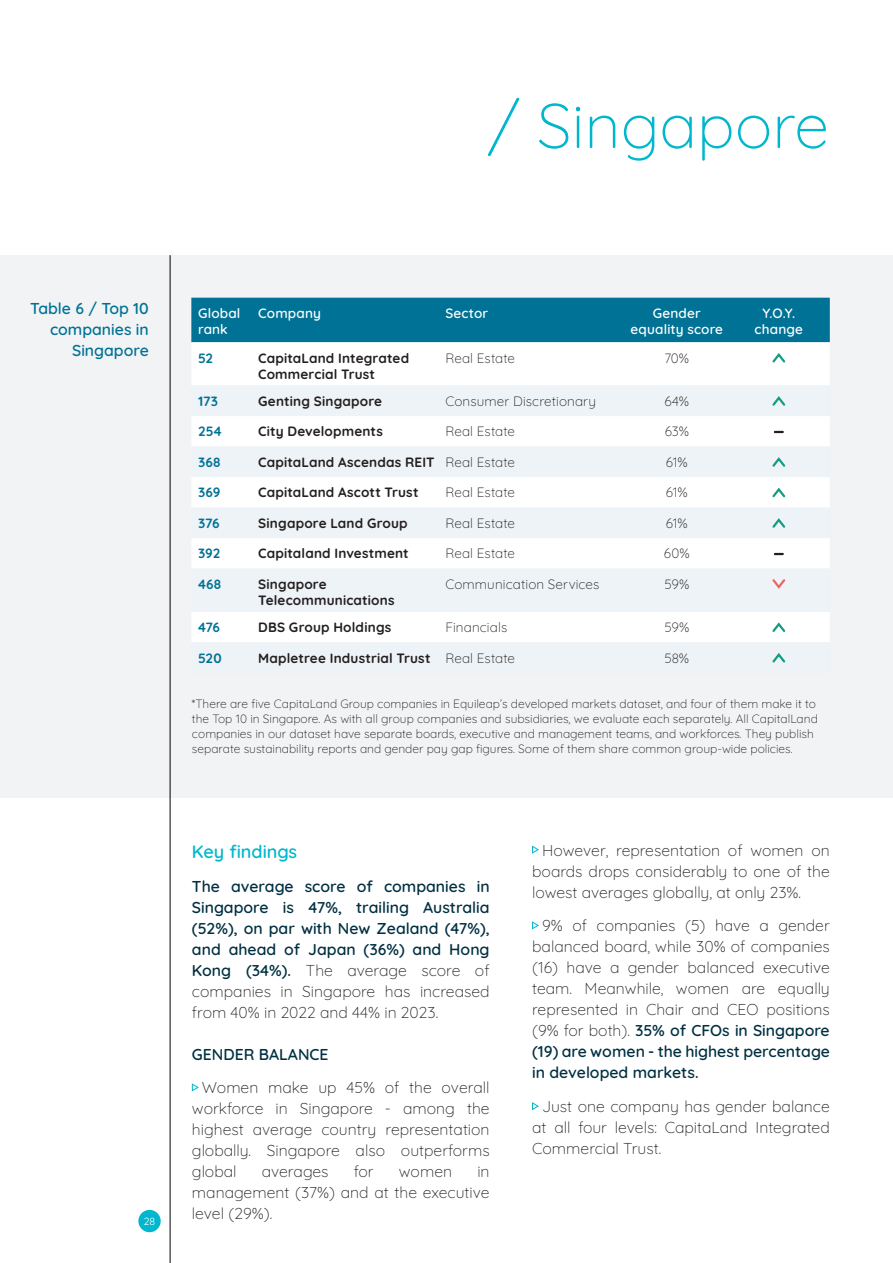
<style>
.page{position:relative;width:893px;height:1263px;background:#fff}
.page>*{position:absolute;margin:0;border:0;box-sizing:border-box;transform-origin:0 0}
.t1{font:300 63px "Quicksand";color:#00b7ce}
.t2{font:600 18px "Quicksand";color:#00b7ce}
.t3{font:300 15.75px/21px "Quicksand";color:#231f20;text-align:justify}
.t4{font:600 15.75px/21px "Quicksand";color:#003042;text-align:justify}
.t5{font:600 15.75px/21px "Quicksand";color:#007295;text-align:right}
.Table_body{font:700 13.5px/16.2px "Quicksand";letter-spacing:.015em;color:#231f20}
.Table_body-2{font:300 13.5px "Quicksand";letter-spacing:.01em;color:#231f20}
.Table_header{font:600 13.5px/16.2px "Quicksand";letter-spacing:.015em;color:#fff;text-align:center}
.Table_body-3{font:700 13.5px "Quicksand";letter-spacing:-.005em;color:#007295}
.Table_body-4{font:600 13.5px/16.2px "Quicksand";letter-spacing:.01em;color:#fff}
.t6{font:300 12px/15px "Quicksand";color:#231f20}
.t7{font:10.5px "Quicksand";color:#fff}
.s1{font-weight:300;color:#231f20}
.s2{font-weight:600;color:#003042}
</style>
<div class="page">
<div style="left:0;top:255px;width:893px;height:542px;background:#f2f3f4"></div>
<hr style="left:170px;top:255px;width:1px;height:1008px;background:#000">
<div style="left:138px;top:1210px;width:23px;height:22px;background:#00b7ce;border-radius:50%"></div>
<svg style="left:192px;top:1083px;width:7px;height:9px"></svg>
<svg style="left:532px;top:845px;width:7px;height:9px"></svg>
<svg style="left:532px;top:921px;width:7px;height:9px"></svg>
<svg style="left:532px;top:1102px;width:7px;height:9px"></svg>
<div style="left:191px;top:298px;width:639px;height:44px;background:#007295"></div>
<div style="left:191px;top:342px;width:639px;height:43px;background:#fff"></div>
<svg style="left:192px;top:416px;width:637px;height:226px;fill:#fff"></svg>
<svg style="left:770px;top:351px;width:17px;height:14px"></svg>
<svg style="left:772px;top:396px;width:14px;height:10px"></svg>
<svg style="left:775px;top:431px;width:8px;height:2px"></svg>
<svg style="left:770px;top:455px;width:17px;height:14px"></svg>
<svg style="left:770px;top:486px;width:17px;height:13px"></svg>
<svg style="left:770px;top:516px;width:17px;height:14px"></svg>
<svg style="left:775px;top:553px;width:8px;height:2px"></svg>
<svg style="left:770px;top:577px;width:17px;height:14px"></svg>
<svg style="left:770px;top:620px;width:17px;height:14px"></svg>
<svg style="left:772px;top:653px;width:14px;height:10px"></svg>
<p class="t1" style="left:488px;top:77px;width:343px">/ Singapore</p>
<p class="t5" style="left:30px;top:297px;width:120px">Table 6 / Top 10 companies in<br>Singapore</p>
<p class="t7" style="left:144px;top:1213px;width:13px">28</p>
<p class="Table_body-4" style="left:198px;top:304px;width:44px">Global rank</p>
<p class="Table_header" style="left:258px;top:304px;width:64px">Company</p>
<p class="Table_header" style="left:445px;top:304px;width:44px">Sector</p>
<p class="Table_header" style="left:630px;top:304px;width:94px">Gender equality score</p>
<p class="Table_header" style="left:754px;top:304px;width:50px">Y.O.Y. change</p>
<p class="Table_body-3" style="left:198px;top:347px;width:17px">52</p>
<p class="Table_body" style="left:258px;top:348px;width:152px">CapitaLand Integrated<br>Commercial Trust</p>
<p class="Table_body-2" style="left:445px;top:347px;width:71px">Real Estate</p>
<p class="Table_body-2" style="left:664px;top:347px;width:26px">70%</p>
<p class="Table_body-3" style="left:198px;top:390px;width:21px">173</p>
<p class="Table_body" style="left:258px;top:391px;width:126px">Genting Singapore</p>
<p class="Table_body-2" style="left:445px;top:390px;width:152px">Consumer Discretionary</p>
<p class="Table_body-2" style="left:664px;top:390px;width:26px">64%</p>
<p class="Table_body-3" style="left:198px;top:421px;width:25px">254</p>
<p class="Table_body" style="left:258px;top:422px;width:126px">City Developments</p>
<p class="Table_body-2" style="left:445px;top:421px;width:71px">Real Estate</p>
<p class="Table_body-2" style="left:665px;top:421px;width:26px">63%</p>
<p class="Table_body-3" style="left:198px;top:451px;width:24px">368</p>
<p class="Table_body" style="left:258px;top:453px;width:178px">CapitaLand Ascendas REIT</p>
<p class="Table_body-2" style="left:445px;top:451px;width:71px">Real Estate</p>
<p class="Table_body-2" style="left:666px;top:451px;width:23px">61%</p>
<p class="Table_body-3" style="left:198px;top:482px;width:24px">369</p>
<p class="Table_body" style="left:258px;top:483px;width:162px">CapitaLand Ascott Trust</p>
<p class="Table_body-2" style="left:445px;top:482px;width:71px">Real Estate</p>
<p class="Table_body-2" style="left:666px;top:482px;width:23px">61%</p>
<p class="Table_body-3" style="left:198px;top:513px;width:23px">376</p>
<p class="Table_body" style="left:258px;top:514px;width:151px">Singapore Land Group</p>
<p class="Table_body-2" style="left:445px;top:513px;width:71px">Real Estate</p>
<p class="Table_body-2" style="left:666px;top:513px;width:23px">61%</p>
<p class="Table_body-3" style="left:198px;top:543px;width:24px">392</p>
<p class="Table_body" style="left:258px;top:544px;width:152px">Capitaland Investment</p>
<p class="Table_body-2" style="left:445px;top:543px;width:71px">Real Estate</p>
<p class="Table_body-2" style="left:664px;top:543px;width:27px">60%</p>
<p class="Table_body-3" style="left:198px;top:574px;width:25px">468</p>
<p class="Table_body" style="left:258px;top:575px;width:138px">Singapore<br>Telecommunications</p>
<p class="Table_body-2" style="left:445px;top:574px;width:156px">Communication Services</p>
<p class="Table_body-2" style="left:664px;top:574px;width:26px">59%</p>
<p class="Table_body-3" style="left:198px;top:617px;width:23px">476</p>
<p class="Table_body" style="left:258px;top:618px;width:135px">DBS Group Holdings</p>
<p class="Table_body-2" style="left:445px;top:617px;width:63px">Financials</p>
<p class="Table_body-2" style="left:664px;top:617px;width:26px">59%</p>
<p class="Table_body-3" style="left:198px;top:647px;width:25px">520</p>
<p class="Table_body" style="left:258px;top:648px;width:174px">Mapletree Industrial Trust</p>
<p class="Table_body-2" style="left:445px;top:647px;width:71px">Real Estate</p>
<p class="Table_body-2" style="left:664px;top:647px;width:26px">58%</p>
<p class="t6" style="left:192px;top:695px;width:627px">*There are five CapitaLand Group companies in Equileap’s developed markets dataset, and four of them make it to the Top 10 in Singapore. As with all group companies and subsidiaries, we evaluate each separately. All CapitalLand companies in our dataset have separate boards, executive and management teams, and workforces. They publish separate sustainability reports and gender pay gap figures. Some of them share common group-wide policies.</p>
<p class="t2" style="left:192px;top:837px;width:107px">Key findings</p>
<p class="t4" style="left:192px;top:874px;width:299px">The average score of companies in Singapore is 47%, trailing Australia (52%), on par with New Zealand (47%), and ahead of Japan (36%) and Hong Kong (34%). <span class="s1">The average score of companies in Singapore has increased from 40% in 2022 and 44% in 2023.</span></p>
<p class="t4" style="left:192px;top:1042px;width:138px">GENDER BALANCE</p>
<p class="t3" style="left:192px;top:1076px;width:299px;text-indent:10px">Women make up 45% of the overall workforce in Singapore - among the highest average country representation globally. Singapore also outperforms global</p>
<p class="t3" style="left:262px;top:1160px;width:68px">averages</p>
<p class="t3" style="left:354px;top:1160px;width:21px">for</p>
<p class="t3" style="left:399px;top:1160px;width:55px">women</p>
<p class="t3" style="left:192px;top:1160px;width:299px;text-indent:285px">in management (37%) and at the executive level (29%).</p>
<p class="t3" style="left:532px;top:838px;width:299px;text-indent:10px">However, representation of women on boards drops considerably to one of the lowest averages globally, at only 23%.</p>
<p class="t3" style="left:532px;top:914px;width:299px;text-indent:10px">9% of companies (5) have a gender balanced board, while 30% of companies (16) have a gender balanced executive team. Meanwhile, women are equally represented in Chair and CEO positions (9% for both). <span class="s2">35% of CFOs in Singapore (19) are women - the highest percentage in developed markets.</span></p>
<p class="t3" style="left:532px;top:1094px;width:299px;text-indent:10px">Just one company has gender balance at all four levels: CapitaLand Integrated Commercial Trust.</p>
</div>
